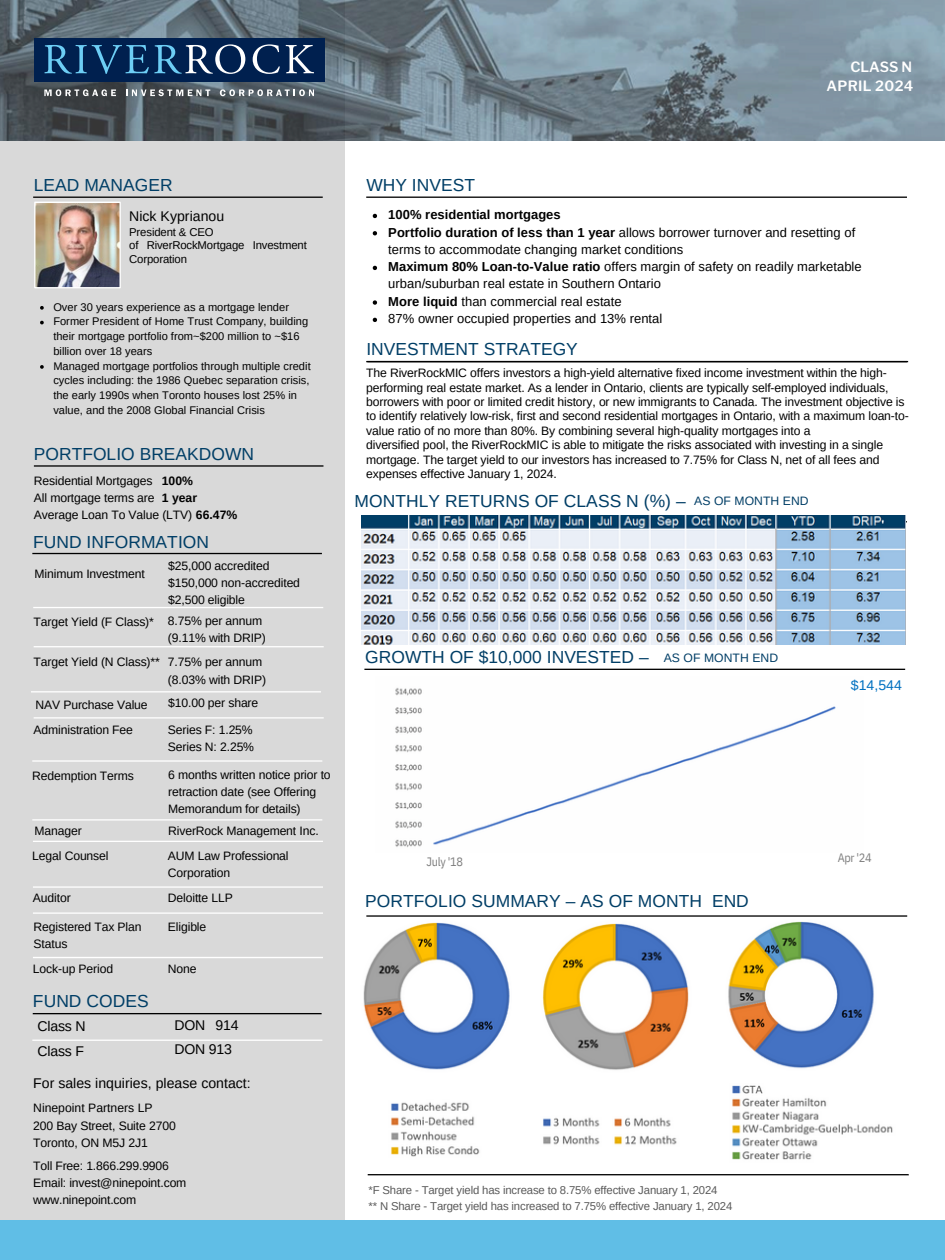
<style>
.page{position:relative;width:945px;height:1260px;background:#fff}
.page>*{position:absolute;margin:0;border:0;box-sizing:border-box;transform-origin:0 0}
.t1{font:17.5px "Arimo";letter-spacing:.005em;color:#003e66}
.t2{font:600 14.17px "Libre Franklin";letter-spacing:.025em;color:#fff}
.t3{font:14.17px "Arimo";color:#0070c0}
.t4{font:14.17px "Arimo";letter-spacing:-.01em;color:#000}
.t5{font:14px/23.6px "Arimo";color:#000}
.t6{font:600 14px "Libre Franklin";color:#fff}
.t7{font:12.95px/17.3px "Arimo";color:#000}
.t8{font:700 12.95px "Arimo";color:#000}
.t9{font:12.25px/17.2px "Arimo";letter-spacing:-.01em;color:#000}
.t10{font:12.25px "Arimo";letter-spacing:.005em;color:#003e66}
.t11{font:12.25px "IBM Plex Sans Cond";letter-spacing:-.025em;color:#7f7f7f}
.t12{font:700 12.25px/17.3px "Arimo";color:#000}
.t13{font:11.38px "Arimo";letter-spacing:-.015em;color:#595959}
.t14{font:11.38px/13.1px "Arimo";letter-spacing:-.015em;color:#000}
.t15{font:11.03px/14.7px "Arimo";color:#000}
.s1{font-weight:700}
</style>
<div class="page">
<div style="left:0;top:0;width:345px;height:1260px;background:#d9d9d9"></div>
<img style="left:0;top:0;width:945px;height:140px">
<hr style="left:32px;top:1040px;width:290px;height:1px;background:#fff">
<hr style="left:33px;top:1013px;width:289px;height:1px;background:#000">
<div style="left:34px;top:37px;width:292px;height:44px;background:#00204f"></div>
<svg style="left:44px;top:44px;width:201px;height:30px"></svg>
<svg style="left:253px;top:44px;width:27px;height:30px"></svg>
<svg style="left:286px;top:45px;width:28px;height:28px"></svg>
<svg style="left:44px;top:89px;width:72px;height:7px"></svg>
<svg style="left:126px;top:89px;width:84px;height:7px"></svg>
<svg style="left:220px;top:89px;width:94px;height:7px"></svg>
<div style="left:0;top:1220px;width:945px;height:40px;background:#60bee6"></div>
<hr style="left:364px;top:669px;width:541px;height:1px;background:#000">
<hr style="left:366px;top:197px;width:541px;height:1px;background:#000">
<hr style="left:366px;top:361px;width:541px;height:1px;background:#000">
<hr style="left:366px;top:521px;width:541px;height:1px;background:#000">
<img style="left:36px;top:204px;width:83px;height:82px">
<div style="left:34px;top:202px;width:87px;height:86px;border:1px solid #fff"></div>
<hr style="left:366px;top:915px;width:541px;height:2px;background:#000">
<hr style="left:368px;top:1174px;width:540px;height:1px;background:#000">
<hr style="left:33px;top:607px;width:290px;height:1px;background:#fff">
<hr style="left:34px;top:646px;width:290px;height:1px;background:#fff">
<hr style="left:31px;top:691px;width:290px;height:1px;background:#fff">
<hr style="left:33px;top:197px;width:290px;height:1px;background:#000">
<hr style="left:34px;top:465px;width:289px;height:2px;background:#000">
<hr style="left:32px;top:553px;width:290px;height:1px;background:#000">
<hr style="left:34px;top:717px;width:290px;height:1px;background:#fff">
<hr style="left:32px;top:760px;width:290px;height:2px;background:#fff">
<hr style="left:32px;top:819px;width:290px;height:1px;background:#fff">
<hr style="left:33px;top:841px;width:290px;height:1px;background:#fff">
<hr style="left:33px;top:887px;width:290px;height:1px;background:#fff">
<hr style="left:33px;top:913px;width:290px;height:1px;background:#fff">
<hr style="left:33px;top:957px;width:290px;height:1px;background:#fff">
<hr style="left:367px;top:361px;width:541px;height:1px;background:#000">
<img style="left:363px;top:921px;width:530px;height:239px">
<img style="left:395px;top:688px;width:441px;height:160px">
<img style="left:362px;top:515px;width:543px;height:129px">
<svg style="left:373px;top:214px;width:4px;height:4px"></svg>
<svg style="left:373px;top:231px;width:4px;height:4px"></svg>
<svg style="left:373px;top:266px;width:4px;height:4px"></svg>
<svg style="left:373px;top:300px;width:4px;height:5px"></svg>
<svg style="left:373px;top:318px;width:4px;height:4px"></svg>
<svg style="left:40px;top:306px;width:4px;height:4px"></svg>
<svg style="left:40px;top:321px;width:4px;height:3px"></svg>
<svg style="left:40px;top:365px;width:4px;height:4px"></svg>
<p class="t6" style="left:850px;top:59px;width:63px">CLASS N</p>
<p class="t2" style="left:826px;top:78px;width:89px">APRIL 2024</p>
<p class="t1" style="left:34px;top:175px;width:140px">LEAD MANAGER</p>
<p class="t5" style="left:129px;top:204px;width:96px">Nick Kyprianou</p>
<h4 class="t14" style="left:129px;top:226px;width:86px">President &amp; CEO</h4>
<p class="t14" style="left:129px;top:239px;width:179px">of RiverRockMortgage Investment<br>Corporation</p>
<p class="t15" style="left:53px;top:299px;width:237px">Over 30 years experience as a mortgage lender</p>
<p class="t15" style="left:53px;top:314px;width:256px">Former President of Home Trust Company, building their mortgage portfolio from~$200 million to ~$16 billion over 18 years</p>
<h1 class="t15" style="left:53px;top:359px;width:259px">Managed mortgage portfolios through multiple credit cycles including: the 1986 Quebec separation crisis, the early 1990s when Toronto houses lost 25% in value, and the 2008 Global Financial Crisis</h1>
<p class="t1" style="left:34px;top:444px;width:222px">PORTFOLIO BREAKDOWN</p>
<p class="t9" style="left:34px;top:472px;width:120px">Residential Mortgages</p>
<p class="t9" style="left:34px;top:489px;width:122px">All mortgage terms are</p>
<h1 class="t9" style="left:34px;top:506px;width:205px">Average Loan To Value (LTV) <span class="s1">66.47%</span></h1>
<p class="t12" style="left:162px;top:472px;width:37px">100%<br>1 year</p>
<p class="t1" style="left:33px;top:532px;width:178px">FUND INFORMATION</p>
<p class="t9" style="left:35px;top:565px;width:112px">Minimum Investment</p>
<p class="t9" style="left:168px;top:557px;width:103px">$25,000 accredited</p>
<p class="t9" style="left:168px;top:574px;width:133px">$150,000 non-accredited</p>
<p class="t9" style="left:168px;top:591px;width:78px">$2,500 eligible</p>
<p class="t9" style="left:34px;top:613px;width:122px">Target Yield (F Class)*</p>
<p class="t9" style="left:168px;top:612px;width:96px">8.75% per annum</p>
<p class="t9" style="left:168px;top:629px;width:100px">(9.11% with DRIP)</p>
<p class="t9" style="left:34px;top:653px;width:128px">Target Yield (N Class)**</p>
<p class="t9" style="left:168px;top:653px;width:96px">7.75% per annum</p>
<p class="t9" style="left:168px;top:671px;width:100px">(8.03% with DRIP)</p>
<p class="t9" style="left:35px;top:697px;width:114px">NAV Purchase Value</p>
<h1 class="t9" style="left:168px;top:694px;width:92px">$10.00 per share</h1>
<p class="t9" style="left:34px;top:721px;width:101px">Administration Fee</p>
<h3 class="t9" style="left:168px;top:721px;width:86px">Series F: 1.25%</h3>
<h4 class="t9" style="left:168px;top:738px;width:88px">Series N: 2.25%</h4>
<p class="t9" style="left:32px;top:767px;width:103px">Redemption Terms</p>
<h4 class="t9" style="left:168px;top:766px;width:164px">6 months written notice prior to retraction date (see Offering<br>Memorandum for details)</h4>
<h4 class="t9" style="left:35px;top:822px;width:49px">Manager</h4>
<p class="t9" style="left:168px;top:822px;width:152px">RiverRock Management Inc.</p>
<p class="t9" style="left:32px;top:847px;width:78px">Legal Counsel</p>
<p class="t9" style="left:168px;top:847px;width:122px">AUM Law Professional<br>Corporation</p>
<p class="t9" style="left:33px;top:889px;width:39px">Auditor</p>
<h1 class="t9" style="left:168px;top:889px;width:66px">Deloitte LLP</h1>
<p class="t9" style="left:34px;top:918px;width:109px">Registered Tax Plan<br>Status</p>
<p class="t9" style="left:168px;top:918px;width:40px">Eligible</p>
<p class="t9" style="left:33px;top:960px;width:82px">Lock-up Period</p>
<p class="t9" style="left:168px;top:960px;width:30px">None</p>
<h1 class="t1" style="left:33px;top:992px;width:117px">FUND CODES</h1>
<p class="t4" style="left:37px;top:1019px;width:50px">Class N</p>
<p class="t5" style="left:37px;top:1039px;width:48px">Class F</p>
<p class="t5" style="left:174px;top:1014px;width:66px">DON 914<br>DON 913</p>
<p class="t5" style="left:33px;top:1072px;width:219px">For sales inquiries, please contact:</p>
<p class="t9" style="left:33px;top:1099px;width:121px">Ninepoint Partners LP</p>
<p class="t9" style="left:33px;top:1117px;width:144px">200 Bay Street, Suite 2700</p>
<p class="t9" style="left:33px;top:1157px;width:155px">Toll Free: 1.866.299.9906<br>Email: invest@ninepoint.com www.ninepoint.com</p>
<p class="t9" style="left:33px;top:1134px;width:116px">Toronto, ON M5J 2J1</p>
<p class="t1" style="left:366px;top:175px;width:110px">WHY INVEST</p>
<p class="t8" style="left:388px;top:207px;width:174px">100% residential mortgages</p>
<p class="t7" style="left:388px;top:223px;width:468px"><span class="s1">Portfolio duration of less than 1 year</span> allows borrower turnover and resetting of terms to accommodate changing market conditions</p>
<p class="t7" style="left:388px;top:258px;width:475px"><span class="s1">Maximum 80% Loan-to-Value ratio</span> offers margin of safety on readily marketable urban/suburban real estate in Southern Ontario</p>
<p class="t7" style="left:388px;top:293px;width:235px"><span class="s1">More liquid</span> than commercial real estate</p>
<p class="t7" style="left:388px;top:310px;width:276px">87% owner occupied properties and 13% rental</p>
<p class="t1" style="left:366px;top:339px;width:213px">INVESTMENT STRATEGY</p>
<h6 class="t9" style="left:366px;top:366px;width:544px;line-height:14.3px">The RiverRockMIC offers investors a high-yield alternative fixed income investment within the high&shy;performing real estate market. As a lender in Ontario, clients are typically self-employed individuals, borrowers with poor or limited credit history, or new immigrants to Canada. The investment objective is to identify relatively low-risk, first and second residential mortgages in Ontario, with a maximum loan-to&shy;value ratio of no more than 80%. By combining several high-quality mortgages into a</h6>
<p class="t9" style="left:366px;top:438px;width:518px;line-height:14.3px">diversified pool, the RiverRockMIC is able to mitigate the risks associated with investing in a single mortgage. The target yield to our investors has increased to 7.75% for Class N, net of all fees and expenses effective January 1, 2024.</p>
<p class="t1" style="left:355px;top:491px;width:333px">MONTHLY RETURNS OF CLASS N (%) –</p>
<p class="t10" style="left:694px;top:494px;width:116px">AS OF MONTH END</p>
<p class="t1" style="left:365px;top:648px;width:285px">GROWTH OF $10,000 INVESTED –</p>
<h1 class="t10" style="left:664px;top:651px;width:116px">AS OF MONTH END</h1>
<p class="t3" style="left:851px;top:677px;width:53px">$14,544</p>
<p class="t11" style="left:426px;top:853px;width:38px">July '18</p>
<p class="t11" style="left:838px;top:850px;width:36px">Apr '24</p>
<p class="t1" style="left:365px;top:891px;width:385px">PORTFOLIO SUMMARY – AS OF MONTH END</p>
<p class="t13" style="left:368px;top:1184px;width:351px">*F Share - Target yield has increase to 8.75% effective January 1, 2024</p>
<p class="t13" style="left:368px;top:1199px;width:365px">** N Share - Target yield has increased to 7.75% effective January 1, 2024</p>
</div>
